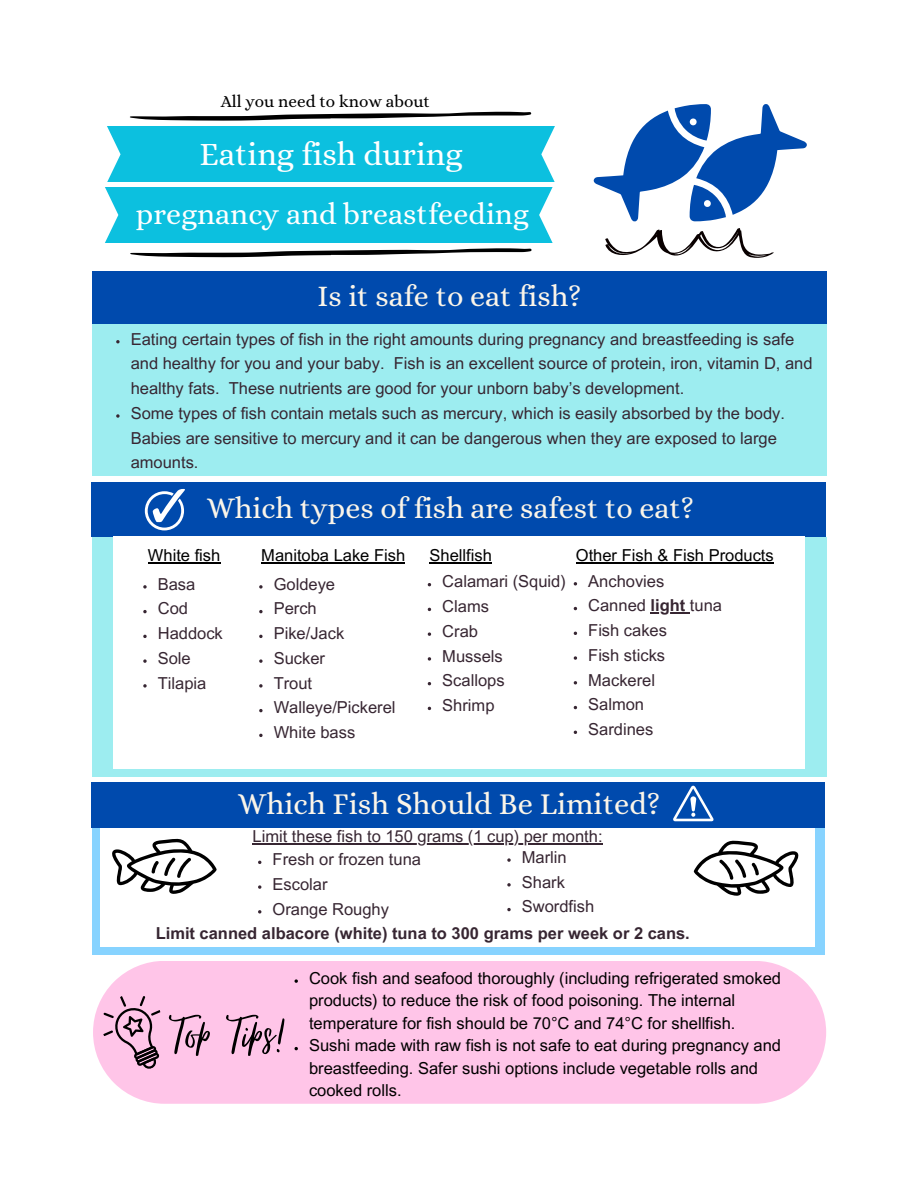
<style>
.page{position:relative;width:918px;height:1188px;background:#fff}
.page>*{position:absolute;margin:0;border:0;box-sizing:border-box;transform-origin:0 0}
.t1{font:61.65px "Virtual";color:#000}
.t2{font:32.85px "Alice";color:#fff}
.t3{font:30.6px "Alice";color:#fbf5e9}
.t4{font:30.15px "Alice";color:#fff}
.t5{font:30px "Alice";color:#fbf5e9}
.t6{font:17.1px "Alice";color:#000}
.t7{font:16.5px/24.8px "Arial MT Pro";color:#372632}
.t8{font:16.5px/22.5px "Arial MT Pro";color:#000}
.t9{font:700 16.5px "Arial MT Pro";color:#372632}
.s1{font-weight:700}
</style>
<div class="page">
<div style="left:92px;top:297px;width:734px;height:178px;background:#9dedf0"></div>
<div style="left:92px;top:271px;width:734px;height:53px;background:#004aad"></div>
<svg style="left:116px;top:340px;width:4px;height:3px"></svg>
<svg style="left:116px;top:414px;width:4px;height:4px"></svg>
<div style="left:92px;top:537px;width:734px;height:240px;background:#9dedf0"></div>
<div style="left:92px;top:482px;width:734px;height:54px;background:#004aad"></div>
<div style="left:114px;top:536px;width:690px;height:233px;background:#fff"></div>
<hr style="left:148px;top:562px;width:72px;height:1px;background:#000">
<hr style="left:261px;top:562px;width:144px;height:1px;background:#000">
<hr style="left:651px;top:612px;width:39px;height:2px;background:#372632">
<svg style="left:574px;top:656px;width:3px;height:4px"></svg>
<hr style="left:576px;top:562px;width:198px;height:1px;background:#000">
<svg style="left:143px;top:585px;width:4px;height:4px"></svg>
<svg style="left:143px;top:610px;width:4px;height:3px"></svg>
<svg style="left:143px;top:635px;width:4px;height:3px"></svg>
<svg style="left:143px;top:659px;width:4px;height:4px"></svg>
<svg style="left:143px;top:684px;width:4px;height:4px"></svg>
<svg style="left:259px;top:585px;width:4px;height:4px"></svg>
<svg style="left:259px;top:610px;width:4px;height:3px"></svg>
<svg style="left:259px;top:635px;width:4px;height:3px"></svg>
<svg style="left:259px;top:659px;width:4px;height:4px"></svg>
<svg style="left:259px;top:684px;width:4px;height:4px"></svg>
<svg style="left:259px;top:709px;width:4px;height:3px"></svg>
<svg style="left:259px;top:734px;width:4px;height:3px"></svg>
<hr style="left:430px;top:562px;width:62px;height:1px;background:#000">
<svg style="left:428px;top:632px;width:3px;height:4px"></svg>
<svg style="left:428px;top:657px;width:3px;height:4px"></svg>
<svg style="left:145px;top:489px;width:40px;height:41px"></svg>
<div style="left:107px;top:127px;width:448px;height:55px;background:#0cc0df"></div>
<svg style="left:130px;top:112px;width:401px;height:9px"></svg>
<div style="left:105px;top:188px;width:447px;height:54px;background:#0cc0df"></div>
<svg style="left:130px;top:248px;width:402px;height:9px"></svg>
<svg style="left:594px;top:104px;width:213px;height:117px"></svg>
<svg style="left:605px;top:228px;width:169px;height:30px"></svg>
<svg style="left:92px;top:828px;width:733px;height:127px;background:#90d6ff"></svg>
<div style="left:100px;top:826px;width:715px;height:120px;background:#fff"></div>
<div style="left:92px;top:782px;width:733px;height:46px;background:#004aad"></div>
<svg style="left:258px;top:885px;width:3px;height:4px"></svg>
<svg style="left:258px;top:910px;width:3px;height:4px"></svg>
<hr style="left:253px;top:843px;width:350px;height:1px;background:#372632">
<svg style="left:112px;top:838px;width:105px;height:56px"></svg>
<svg style="left:673px;top:786px;width:40px;height:35px"></svg>
<svg style="left:507px;top:858px;width:4px;height:4px"></svg>
<svg style="left:507px;top:883px;width:4px;height:4px"></svg>
<svg style="left:507px;top:908px;width:4px;height:3px"></svg>
<svg style="left:694px;top:840px;width:105px;height:56px"></svg>
<div style="left:93px;top:961px;width:733px;height:143px;background:#ffc5e8"></div>
<svg style="left:103px;top:996px;width:59px;height:75px;background:#d1a1be"></svg>
<svg style="left:295px;top:979px;width:3px;height:4px"></svg>
<p class="t6" style="left:221px;top:91px;width:211px">All you need to know about</p>
<p class="t2" style="left:199px;top:135px;width:265px">Eating fish during</p>
<p class="t4" style="left:136px;top:196px;width:394px">pregnancy and breastfeeding</p>
<p class="t5" style="left:318px;top:279px;width:265px">Is it safe to eat fish?</p>
<p class="t7" style="left:131px;top:328px;width:683px">Eating certain types of fish in the right amounts during pregnancy and breastfeeding is safe and healthy for you and your baby. Fish is an excellent source of protein, iron, vitamin D, and healthy fats. These nutrients are good for your unborn baby’s development.</p>
<p class="t7" style="left:131px;top:403px;width:656px">Some types of fish contain metals such as mercury, which is easily absorbed by the body.<br>Babies are sensitive to mercury and it can be dangerous when they are exposed to large amounts.</p>
<h2 class="t5" style="left:207px;top:491px;width:489px">Which types of fish are safest to eat?</h2>
<p class="t8" style="left:148px;top:546px;width:74px">White fish</p>
<h2 class="t8" style="left:261px;top:546px;width:145px">Manitoba Lake Fish</h2>
<p class="t7" style="left:588px;top:571px;width:78px">Anchovies</p>
<p class="t7" style="left:588px;top:595px;width:135px">Canned <span class="s1">light</span> tuna</p>
<p class="t7" style="left:588px;top:620px;width:80px">Fish cakes</p>
<h3 class="t7" style="left:588px;top:645px;width:78px">Fish sticks</h3>
<p class="t7" style="left:588px;top:670px;width:68px">Mackerel</p>
<p class="t7" style="left:588px;top:694px;width:57px">Salmon</p>
<p class="t7" style="left:588px;top:719px;width:67px">Sardines</p>
<p class="t8" style="left:430px;top:546px;width:64px">Shellfish</p>
<p class="t7" style="left:442px;top:571px;width:125px">Calamari (Squid)</p>
<p class="t7" style="left:442px;top:596px;width:48px">Clams</p>
<p class="t7" style="left:442px;top:621px;width:37px">Crab</p>
<p class="t7" style="left:442px;top:646px;width:62px">Mussels</p>
<p class="t7" style="left:442px;top:670px;width:64px">Scallops</p>
<p class="t7" style="left:442px;top:695px;width:54px">Shrimp</p>
<h3 class="t8" style="left:576px;top:546px;width:199px">Other Fish &amp; Fish Products</h3>
<p class="t7" style="left:274px;top:574px;width:63px">Goldeye</p>
<p class="t7" style="left:274px;top:598px;width:45px">Perch</p>
<p class="t7" style="left:274px;top:623px;width:72px">Pike/Jack</p>
<p class="t7" style="left:274px;top:648px;width:53px">Sucker</p>
<p class="t7" style="left:274px;top:673px;width:40px">Trout</p>
<p class="t7" style="left:274px;top:697px;width:123px">Walleye/Pickerel</p>
<p class="t7" style="left:274px;top:722px;width:83px">White bass</p>
<p class="t7" style="left:158px;top:574px;width:39px">Basa</p>
<p class="t7" style="left:158px;top:598px;width:32px">Cod</p>
<p class="t7" style="left:158px;top:623px;width:67px">Haddock</p>
<p class="t7" style="left:158px;top:648px;width:34px">Sole</p>
<p class="t7" style="left:158px;top:673px;width:50px">Tilapia</p>
<p class="t3" style="left:238px;top:786px;width:424px">Which Fish Should Be Limited?</p>
<p class="t7" style="left:253px;top:826px;width:352px">Limit these fish to 150 grams (1 cup) per month:</p>
<p class="t7" style="left:273px;top:849px;width:150px">Fresh or frozen tuna</p>
<p class="t7" style="left:273px;top:874px;width:56px">Escolar</p>
<p class="t7" style="left:273px;top:899px;width:118px">Orange Roughy</p>
<p class="t7" style="left:522px;top:847px;width:46px">Marlin</p>
<p class="t7" style="left:522px;top:872px;width:45px">Shark</p>
<p class="t7" style="left:522px;top:896px;width:74px">Swordfish</p>
<p class="t9" style="left:156px;top:927px;width:536px">Limit canned albacore (white) tuna to 300 grams per week or 2 cans.</p>
<h3 class="t1" style="left:170px;top:1001px;width:119px">Top Tips!</h3>
<p class="t8" style="left:309px;top:969px;width:473px">Cook fish and seafood thoroughly (including refrigerated smoked products) to reduce the risk of food poisoning. The internal temperature for fish should be 70°C and 74°C for shellfish.</p>
<p class="t8" style="left:309px;top:1036px;width:473px">Sushi made with raw fish is not safe to eat during pregnancy and breastfeeding. Safer sushi options include vegetable rolls and cooked rolls.</p>
</div>
